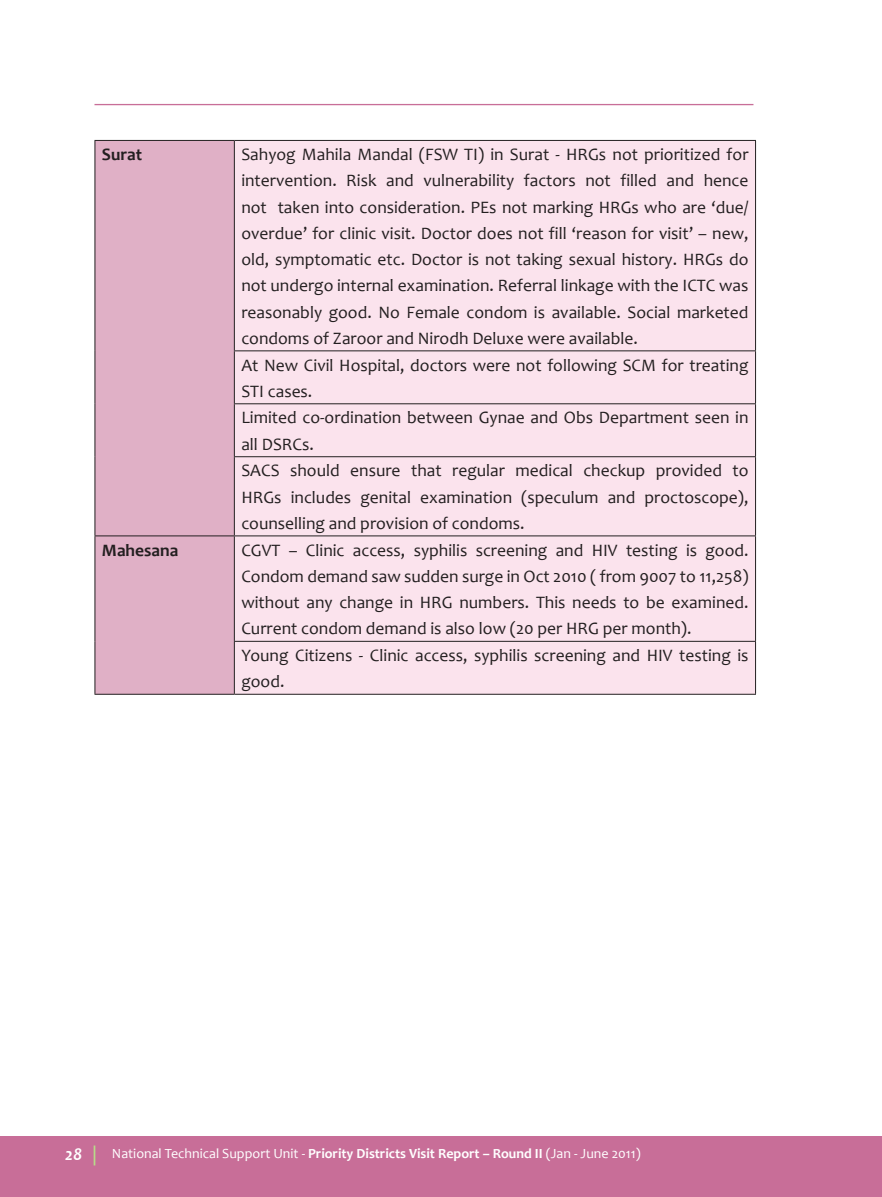
<style>
.page{position:relative;width:882px;height:1197px;background:#fff}
.page>*{position:absolute;margin:0;border:0;box-sizing:border-box;transform-origin:0 0}
.Running_Text{font:17.5px/26.2px "Candara";color:#231f20;text-align:justify}
.Running_Text-2{font:700 17.5px "Candara";color:#231f20}
.t1{font:italic 700 17.5px "Candara";color:#fff}
.t2{font:14px "Candara";color:#fff}
.s1{font-weight:700}
</style>
<div class="page">
<div style="left:0;top:1136px;width:881px;height:61px;background:#c86e98"></div>
<hr style="left:881px;top:1136px;width:1px;height:61px;background:#c86e98">
<svg style="left:94px;top:1146px;width:1px;height:20px"></svg>
<hr style="left:94px;top:104px;width:659px;height:1px;background:#c86e98">
<div style="left:95px;top:141px;width:139px;height:553px;background:#e0b0c6"></div>
<div style="left:235px;top:141px;width:520px;height:209px;background:#fbe3ed"></div>
<div style="left:235px;top:351px;width:520px;height:343px;background:#fbe3ed"></div>
<hr style="left:94px;top:140px;width:140px;height:1px;background:#231f20">
<hr style="left:94px;top:141px;width:1px;height:210px;background:#231f20">
<hr style="left:234px;top:140px;width:522px;height:1px;background:#231f20">
<hr style="left:234px;top:141px;width:1px;height:209px;background:#231f20">
<hr style="left:755px;top:141px;width:1px;height:209px;background:#231f20">
<hr style="left:94px;top:351px;width:1px;height:53px;background:#231f20">
<hr style="left:234px;top:350px;width:522px;height:1px;background:#231f20">
<hr style="left:234px;top:351px;width:1px;height:52px;background:#231f20">
<hr style="left:755px;top:351px;width:1px;height:52px;background:#231f20">
<hr style="left:94px;top:404px;width:1px;height:53px;background:#231f20">
<hr style="left:234px;top:403px;width:522px;height:1px;background:#231f20">
<hr style="left:234px;top:404px;width:1px;height:52px;background:#231f20">
<hr style="left:755px;top:404px;width:1px;height:52px;background:#231f20">
<hr style="left:94px;top:457px;width:1px;height:78px;background:#231f20">
<hr style="left:234px;top:456px;width:522px;height:1px;background:#231f20">
<hr style="left:234px;top:457px;width:1px;height:78px;background:#231f20">
<hr style="left:755px;top:457px;width:1px;height:78px;background:#231f20">
<hr style="left:94px;top:535px;width:140px;height:1px;background:#231f20">
<hr style="left:94px;top:536px;width:1px;height:105px;background:#231f20">
<hr style="left:234px;top:535px;width:522px;height:1px;background:#231f20">
<hr style="left:234px;top:536px;width:1px;height:105px;background:#231f20">
<hr style="left:755px;top:536px;width:1px;height:105px;background:#231f20">
<hr style="left:94px;top:641px;width:1px;height:53px;background:#231f20">
<hr style="left:234px;top:641px;width:522px;height:1px;background:#231f20">
<hr style="left:234px;top:642px;width:1px;height:52px;background:#231f20">
<hr style="left:755px;top:642px;width:1px;height:52px;background:#231f20">
<hr style="left:94px;top:694px;width:140px;height:1px;background:#231f20">
<hr style="left:234px;top:694px;width:522px;height:1px;background:#231f20">
<p class="Running_Text-2" style="left:102px;top:144px;width:42px">Surat</p>
<p class="Running_Text" style="left:241px;top:141px;width:509px">Sahyog Mahila Mandal (FSW TI) in Surat - HRGs not prioritized for intervention. Risk and vulnerability factors not filled and hence not taken into consideration. PEs not marking HRGs who are ‘due/ overdue’ for clinic visit. Doctor does not fill ‘reason for visit’ – new, old, symptomatic etc. Doctor is not taking sexual history. HRGs do not undergo internal examination. Referral linkage with the ICTC was reasonably good. No Female condom is available. Social marketed condoms of Zaroor and Nirodh Deluxe were available.</p>
<p class="Running_Text" style="left:241px;top:352px;width:509px">At New Civil Hospital, doctors were not following SCM for treating<br>STI cases.</p>
<p class="Running_Text" style="left:241px;top:405px;width:509px">Limited co-ordination between Gynae and Obs Department seen in all DSRCs.</p>
<p class="Running_Text" style="left:241px;top:458px;width:509px">SACS should ensure that regular medical checkup provided to HRGs includes genital examination (speculum and proctoscope), counselling and provision of condoms.</p>
<p class="Running_Text-2" style="left:102px;top:539px;width:78px">Mahesana</p>
<p class="Running_Text" style="left:241px;top:537px;width:509px">CGVT – Clinic access, syphilis screening and HIV testing is good.<br>Condom demand saw sudden surge in Oct 2010 ( from 9007 to 11,258) without any change in HRG numbers. This needs to be examined.<br>Current condom demand is also low (20 per HRG per month).</p>
<p class="Running_Text" style="left:241px;top:642px;width:509px">Young Citizens - Clinic access, syphilis screening and HIV testing is good.</p>
<p class="t1" style="left:65px;top:1144px;width:19px">28</p>
<p class="t2" style="left:112px;top:1145px;width:530px">National Technical Support Unit - <span class="s1">Priority Districts Visit Report – Round II</span> (Jan - June 2011)</p>
</div>
